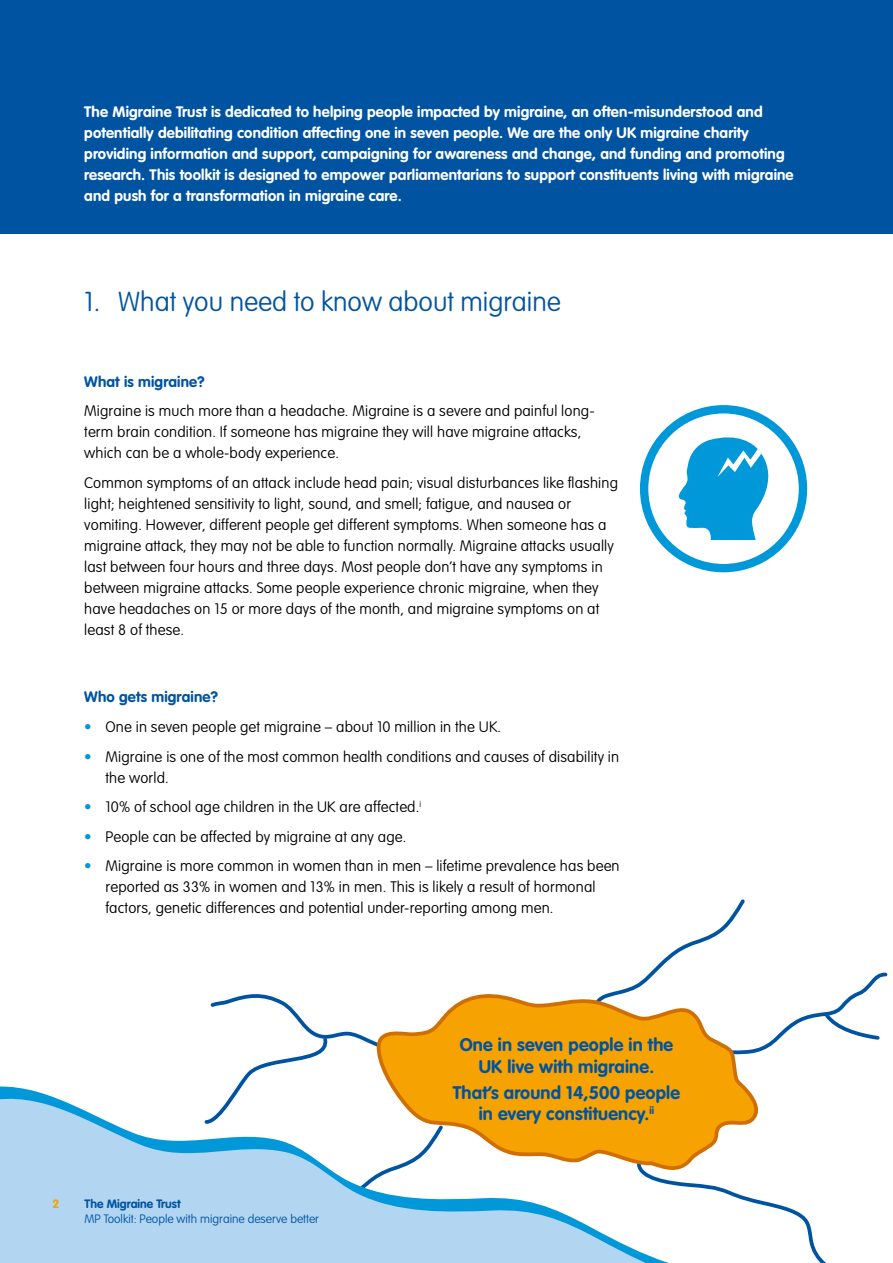
<style>
.page{position:relative;width:893px;height:1263px;background:#fff}
.page>*{position:absolute;margin:0;border:0;box-sizing:border-box;transform-origin:0 0}
.t1{font:100 27px "VAG Rounded Std";color:#0053a1}
.t2{font:700 18px/21.6px "VAG Rounded Std";letter-spacing:.01em;color:#0053a1;text-align:center}
.t3{font:100 15px/21px "VAG Rounded Std";letter-spacing:.01em;color:#000}
.t4{font:700 15px/21px "VAG Rounded Std";letter-spacing:.01em;color:#fff}
.t5{font:700 15px "VAG Rounded Std";letter-spacing:.01em;color:#0053a1}
.t6{font:100 12px "VAG Rounded Std";color:#0053a1}
.t7{font:700 12px "VAG Rounded Std";color:#0053a1}
.t8{font:700 12px "VAG Rounded Std";color:#f6a200}
.s1{font-weight:300;color:#0098d8}
</style>
<div class="page">
<div style="left:0;top:0;width:893px;height:234px;background:#0053a1"></div>
<svg style="left:644px;top:409px;width:159px;height:159px"></svg>
<div style="left:640px;top:405px;width:167px;height:167px;border:8px solid #0098d8;border-radius:50%"></div>
<svg style="left:674px;top:432px;width:105px;height:108px"></svg>
<svg style="left:0;top:1088px;width:635px;height:175px;fill:#b2d5f2"></svg>
<svg style="left:635px;top:1179px;width:191px;height:84px"></svg>
<svg style="left:446px;top:994px;width:312px;height:185px"></svg>
<svg style="left:592px;top:899px;width:296px;height:157px"></svg>
<svg style="left:203px;top:994px;width:243px;height:240px"></svg>
<p class="t4" style="left:84px;top:102px;width:711px">The Migraine Trust is dedicated to helping people impacted by migraine, an often-misunderstood and potentially debilitating condition affecting one in seven people. We are the only UK migraine charity providing information and support, campaigning for awareness and change, and funding and promoting research. This toolkit is designed to empower parliamentarians to support constituents living with migraine and push for a transformation in migraine care.</p>
<h1 class="t1" style="left:84px;top:286px;width:478px">1. What you need to know about migraine</h1>
<p class="t5" style="left:84px;top:373px;width:122px">What is migraine?</p>
<p class="t3" style="left:84px;top:401px;width:512px">Migraine is much more than a headache. Migraine is a severe and painful long&shy;term brain condition. If someone has migraine they will have migraine attacks, which can be a whole-body experience.</p>
<p class="t3" style="left:84px;top:473px;width:535px">Common symptoms of an attack include head pain; visual disturbances like flashing light; heightened sensitivity to light, sound, and smell; fatigue, and nausea or vomiting. However, different people get different symptoms. When someone has a migraine attack, they may not be able to function normally. Migraine attacks usually last between four hours and three days. Most people don’t have any symptoms in between migraine attacks. Some people experience chronic migraine, when they have headaches on 15 or more days of the month, and migraine symptoms on at least 8 of these.</p>
<p class="t5" style="left:84px;top:688px;width:135px">Who gets migraine?</p>
<p class="t3" style="left:84px;top:717px;width:418px"><span class="s1">•</span> One in seven people get migraine – about 10 million in the UK.</p>
<p class="t3" style="left:106px;top:746px;width:515px;text-indent:-21px"><span class="s1">•</span> Migraine is one of the most common health conditions and causes of disability in the world.</p>
<p class="t3" style="left:84px;top:797px;width:339px"><span class="s1">•</span> 10% of school age children in the UK are affected.<sup>i</sup></p>
<p class="t3" style="left:84px;top:826px;width:324px"><span class="s1">•</span> People can be affected by migraine at any age.</p>
<p class="t3" style="left:106px;top:856px;width:516px;text-indent:-21px"><span class="s1">•</span> Migraine is more common in women than in men – lifetime prevalence has been reported as 33% in women and 13% in men. This is likely a result of hormonal factors, genetic differences and potential under-reporting among men.</p>
<p class="t8" style="left:52px;top:1197px;width:8px">2</p>
<p class="t7" style="left:85px;top:1197px;width:97px">The Migraine Trust</p>
<p class="t6" style="left:85px;top:1212px;width:236px">MP Toolkit: People with migraine deserve better</p>
<p class="t2" style="left:460px;top:1035px;width:215px">One in seven people in the<br>UK live with migraine.</p>
<p class="t2" style="left:453px;top:1082px;width:229px">That’s around 14,500 people in every constituency.<sup>ii</sup></p>
</div>
